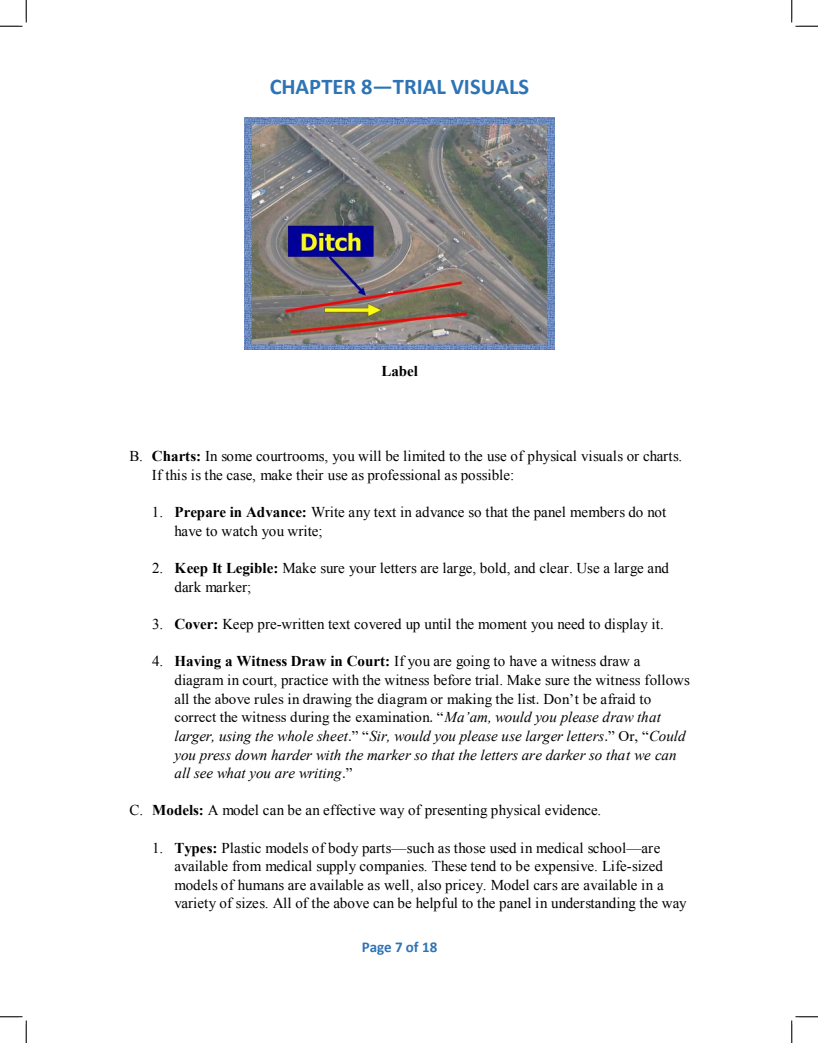
<style>
.page{position:relative;width:818px;height:1043px;background:#fff}
.page>*{position:absolute;margin:0;border:0;box-sizing:border-box;transform-origin:0 0}
.t1{font:700 22.5px "Calibri";color:#2e74b5}
.t2{font:15px/18.6px "Times New Roman";color:#000}
.t3{font:700 15px "Calibri";letter-spacing:-.005em;color:#2e74b5}
.t4{font:700 15px "Times New Roman";letter-spacing:-.005em;color:#000}
.s1{font-weight:700}
.s2{font-style:italic}
</style>
<div class="page">
<img style="left:245px;top:118px;width:309px;height:232px">
<svg style="left:0;top:0;width:27px;height:27px"></svg>
<svg style="left:0;top:1016px;width:27px;height:26px"></svg>
<svg style="left:791px;top:0;width:27px;height:27px"></svg>
<svg style="left:791px;top:1016px;width:27px;height:26px"></svg>
<h1 class="t1" style="left:270px;top:79px;width:261px">CHAPTER 8—TRIAL VISUALS</h1>
<p class="t4" style="left:381px;top:365px;width:38px">Label</p>
<p class="t2" style="left:152px;top:448px;width:532px;text-indent:-23px">B. <span class="s1">Charts:</span> In some courtrooms, you will be limited to the use of physical visuals or charts.<br>If this is the case, make their use as professional as possible:</p>
<p class="t2" style="left:174px;top:504px;width:493px;text-indent:-23px">1. <span class="s1">Prepare in Advance:</span> Write any text in advance so that the panel members do not have to watch you write;</p>
<p class="t2" style="left:174px;top:560px;width:496px;text-indent:-22px">2. <span class="s1">Keep It Legible:</span> Make sure your letters are large, bold, and clear. Use a large and dark marker;</p>
<p class="t2" style="left:152px;top:616px;width:513px">3. <span class="s1">Cover:</span> Keep pre-written text covered up until the moment you need to display it.</p>
<p class="t2" style="left:174px;top:653px;width:516px;text-indent:-22px">4. <span class="s1">Having a Witness Draw in Court:</span> If you are going to have a witness draw a diagram in court, practice with the witness before trial. Make sure the witness follows all the above rules in drawing the diagram or making the list. Don’t be afraid to correct the witness during the examination. “<span class="s2">Ma’am, would you please draw that larger, using the whole sheet</span>.” “<span class="s2">Sir, would you please use larger letters</span>.” Or, “<span class="s2">Could you press down harder with the marker so that the letters are darker so that we can all see what you are writing</span>.”</p>
<p class="t2" style="left:129px;top:802px;width:473px">C. <span class="s1">Models:</span> A model can be an effective way of presenting physical evidence.</p>
<p class="t2" style="left:174px;top:839px;width:513px;text-indent:-22px">1. <span class="s1">Types:</span> Plastic models of body parts—such as those used in medical school—are available from medical supply companies. These tend to be expensive. Life-sized models of humans are available as well, also pricey. Model cars are available in a variety of sizes. All of the above can be helpful to the panel in understanding the way</p>
<p class="t3" style="left:362px;top:942px;width:77px">Page 7 of 18</p>
</div>
